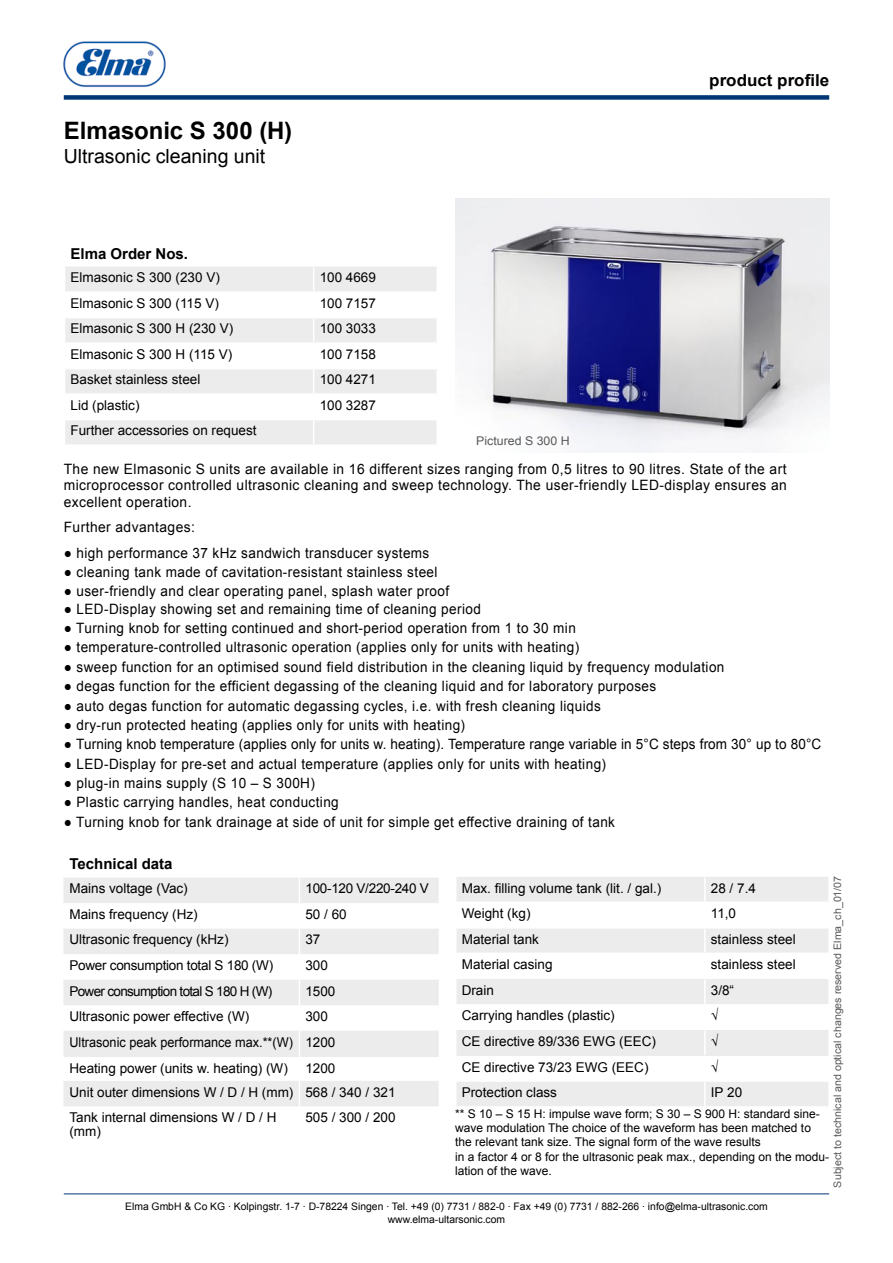
<style>
.page{position:relative;width:893px;height:1263px;background:#fff}
.page>*{position:absolute;margin:0;border:0;box-sizing:border-box;transform-origin:0 0}
.t1{font:700 24px "Arial";color:#000}
.t2{font:19.5px "Arial";color:#000}
.t3{font:700 16.5px "Arial";color:#000}
.t4{font:700 15px "Arial";color:#000}
.t5{font:14.25px "Arial";letter-spacing:.03em;color:#000;scale:.95 1}
.t6{font:14.25px/16.5px "Arial";letter-spacing:.03em;color:#000;text-align:justify}
.t7{font:14.25px "Arial";letter-spacing:.01em;color:#000;scale:.95 1}
.t8{font:13.5px/13.5px "Arial";color:#000}
.t9{font:13.5px "Arial";letter-spacing:-.02em;color:#000}
.t10{font:13.5px "Arial";color:#000;scale:.94 1}
.t11{font:13.5px "Arial";letter-spacing:-.05em;color:#000}
.t12{font:12px/14.4px "Arial";color:#000}
.t13{font:12px "Arial";color:#58585a}
.t14{font:10.35px "Arial";color:#000}
.t15{font:10.35px "Arial";color:#58585a}
</style>
<div class="page">
<svg style="left:63px;top:878px;width:376px;height:228px;fill:#ececed"></svg>
<svg style="left:299px;top:878px;width:1px;height:228px"></svg>
<svg style="left:65px;top:267px;width:371px;height:177px;fill:#ececed"></svg>
<hr style="left:65px;top:291px;width:249px;height:2px;background:#fff">
<hr style="left:314px;top:291px;width:122px;height:2px;background:#fff">
<hr style="left:65px;top:368px;width:249px;height:1px;background:#fff">
<hr style="left:314px;top:368px;width:122px;height:1px;background:#fff">
<hr style="left:65px;top:317px;width:249px;height:1px;background:#fff">
<hr style="left:314px;top:317px;width:122px;height:1px;background:#fff">
<hr style="left:65px;top:342px;width:249px;height:2px;background:#fff">
<hr style="left:314px;top:342px;width:122px;height:2px;background:#fff">
<hr style="left:65px;top:393px;width:249px;height:2px;background:#fff">
<hr style="left:314px;top:393px;width:122px;height:2px;background:#fff">
<hr style="left:65px;top:419px;width:249px;height:1px;background:#fff">
<hr style="left:314px;top:419px;width:122px;height:1px;background:#fff">
<svg style="left:313px;top:267px;width:1px;height:177px"></svg>
<div style="left:456px;top:877px;width:372px;height:229px;background:#ececed"></div>
<svg style="left:456px;top:903px;width:372px;height:178px"></svg>
<hr style="left:704px;top:954px;width:2px;height:24px;background:#fff">
<hr style="left:704px;top:979px;width:2px;height:24px;background:#fff">
<hr style="left:704px;top:1005px;width:2px;height:24px;background:#fff">
<hr style="left:704px;top:1031px;width:2px;height:24px;background:#fff">
<hr style="left:704px;top:1057px;width:2px;height:24px;background:#fff">
<hr style="left:704px;top:1082px;width:2px;height:24px;background:#fff">
<hr style="left:704px;top:877px;width:2px;height:24px;background:#fff">
<hr style="left:456px;top:901px;width:249px;height:2px;background:#fff">
<hr style="left:705px;top:901px;width:123px;height:2px;background:#fff">
<hr style="left:704px;top:903px;width:2px;height:24px;background:#fff">
<hr style="left:456px;top:927px;width:249px;height:1px;background:#fff">
<hr style="left:705px;top:927px;width:123px;height:1px;background:#fff">
<hr style="left:704px;top:928px;width:2px;height:24px;background:#fff">
<hr style="left:456px;top:952px;width:249px;height:2px;background:#fff">
<hr style="left:705px;top:952px;width:123px;height:2px;background:#fff">
<hr style="left:64px;top:1193px;width:765px;height:1px;background:#003576">
<div style="left:64px;top:95px;width:765px;height:5px;background:#003576"></div>
<img style="left:63px;top:41px;width:103px;height:46px">
<img style="left:455px;top:199px;width:374px;height:253px">
<p class="t1" style="left:64px;top:115px;width:230px">Elmasonic S 300 (H)</p>
<p class="t2" style="left:64px;top:143px;width:203px">Ultrasonic cleaning unit</p>
<p class="t4" style="left:71px;top:244px;width:119px">Elma Order Nos.</p>
<p class="t8" style="left:71px;top:271px;width:151px">Elmasonic S 300 (230 V)</p>
<p class="t8" style="left:320px;top:271px;width:58px">100 4669</p>
<p class="t8" style="left:71px;top:297px;width:150px">Elmasonic S 300 (115 V)</p>
<p class="t8" style="left:320px;top:297px;width:58px">100 7157</p>
<p class="t8" style="left:71px;top:322px;width:164px">Elmasonic S 300 H (230 V)</p>
<p class="t8" style="left:320px;top:322px;width:58px">100 3033</p>
<p class="t8" style="left:71px;top:348px;width:163px">Elmasonic S 300 H (115 V)</p>
<p class="t8" style="left:320px;top:348px;width:58px">100 7158</p>
<p class="t8" style="left:71px;top:373px;width:131px">Basket stainless steel</p>
<p class="t8" style="left:320px;top:373px;width:58px">100 4271</p>
<p class="t8" style="left:71px;top:399px;width:71px">Lid (plastic)</p>
<p class="t8" style="left:320px;top:399px;width:58px">100 3287</p>
<p class="t8" style="left:71px;top:424px;width:188px">Further accessories on request</p>
<p class="t13" style="left:476px;top:433px;width:95px">Pictured S 300 H</p>
<p class="t3" style="left:709px;top:70px;width:121px">product profile</p>
<p class="t6" style="left:64px;top:461px;width:724px">The new Elmasonic S units are available in 16 different sizes ranging from 0,5 litres to 90 litres. State of the art microprocessor controlled ultrasonic cleaning and sweep technology. The user-friendly LED-display ensures an excellent operation.</p>
<p class="t6" style="left:64px;top:519px;width:133px">Further advantages:</p>
<p class="t5" style="left:64px;top:543px;width:386px">● high performance 37 kHz sandwich transducer systems</p>
<p class="t5" style="left:64px;top:563px;width:395px">● cleaning tank made of cavitation-resistant stainless steel</p>
<p class="t5" style="left:64px;top:582px;width:407px">● user-friendly and clear operating panel, splash water proof</p>
<p class="t5" style="left:64px;top:599px;width:441px">● LED-Display showing set and remaining time of cleaning period</p>
<p class="t5" style="left:64px;top:619px;width:541px">● Turning knob for setting continued and short-period operation from 1 to 30 min</p>
<p class="t5" style="left:64px;top:638px;width:544px">● temperature-controlled ultrasonic operation (applies only for units with heating)</p>
<p class="t5" style="left:64px;top:657px;width:697px">● sweep function for an optimised sound field distribution in the cleaning liquid by frequency modulation</p>
<p class="t5" style="left:64px;top:677px;width:625px">● degas function for the efficient degassing of the cleaning liquid and for laboratory purposes</p>
<p class="t5" style="left:64px;top:696px;width:567px">● auto degas function for automatic degassing cycles, i.e. with fresh cleaning liquids</p>
<p class="t5" style="left:64px;top:716px;width:424px">● dry-run protected heating (applies only for units with heating)</p>
<p class="t7" style="left:64px;top:735px;width:799px">● Turning knob temperature (applies only for units w. heating). Temperature range variable in 5°C steps from 30° up to 80°C</p>
<p class="t5" style="left:64px;top:754px;width:572px">● LED-Display for pre-set and actual temperature (applies only for units with heating)</p>
<p class="t5" style="left:64px;top:774px;width:266px">● plug-in mains supply (S 10 – S 300H)</p>
<p class="t5" style="left:64px;top:793px;width:291px">● Plastic carrying handles, heat conducting</p>
<p class="t5" style="left:64px;top:812px;width:582px">● Turning knob for tank drainage at side of unit for simple get effective draining of tank</p>
<p class="t4" style="left:69px;top:854px;width:105px">Technical data</p>
<p class="t8" style="left:69px;top:882px;width:120px">Mains voltage (Vac)</p>
<p class="t9" style="left:305px;top:880px;width:125px">100-120 V/220-240 V</p>
<p class="t8" style="left:69px;top:908px;width:130px">Mains frequency (Hz)</p>
<p class="t8" style="left:305px;top:908px;width:43px">50 / 60</p>
<p class="t8" style="left:69px;top:933px;width:161px">Ultrasonic frequency (kHz)</p>
<p class="t8" style="left:305px;top:933px;width:17px">37</p>
<p class="t9" style="left:69px;top:956px;width:205px">Power consumption total S 180 (W)</p>
<p class="t8" style="left:305px;top:959px;width:24px">300</p>
<p class="t11" style="left:69px;top:982px;width:204px">Power consumption total S 180 H (W)</p>
<p class="t8" style="left:305px;top:984px;width:32px">1500</p>
<p class="t8" style="left:69px;top:1010px;width:181px">Ultrasonic power effective (W)</p>
<p class="t8" style="left:305px;top:1010px;width:24px">300</p>
<p class="t10" style="left:69px;top:1033px;width:239px">Ultrasonic peak performance max.**(W)</p>
<p class="t8" style="left:305px;top:1035px;width:32px">1200</p>
<p class="t8" style="left:69px;top:1061px;width:220px">Heating power (units w. heating) (W)</p>
<p class="t8" style="left:305px;top:1061px;width:32px">1200</p>
<p class="t8" style="left:69px;top:1085px;width:225px">Unit outer dimensions W / D / H (mm)</p>
<p class="t8" style="left:305px;top:1085px;width:92px">568 / 340 / 321</p>
<p class="t8" style="left:69px;top:1111px;width:209px">Tank internal dimensions W / D / H (mm)</p>
<p class="t8" style="left:305px;top:1111px;width:92px">505 / 300 / 200</p>
<p class="t15" style="left:831px;top:1187px;width:313px;rotate:-90deg">Subject to technical and optical changes reserved Elma_ch_01/07</p>
<p class="t8" style="left:462px;top:881px;width:201px">Max. filling volume tank (lit. / gal.)</p>
<p class="t8" style="left:711px;top:881px;width:47px">28 / 7.4</p>
<p class="t8" style="left:462px;top:907px;width:70px">Weight (kg)</p>
<p class="t8" style="left:711px;top:907px;width:27px">11,0</p>
<p class="t8" style="left:462px;top:932px;width:79px">Material tank</p>
<p class="t8" style="left:711px;top:932px;width:86px">stainless steel</p>
<p class="t8" style="left:462px;top:958px;width:92px">Material casing</p>
<p class="t8" style="left:711px;top:958px;width:86px">stainless steel</p>
<p class="t8" style="left:462px;top:983px;width:34px">Drain</p>
<p class="t8" style="left:711px;top:983px;width:25px">3/8“</p>
<p class="t8" style="left:462px;top:1009px;width:155px">Carrying handles (plastic)</p>
<p class="t8" style="left:711px;top:1009px;width:9px">√</p>
<p class="t8" style="left:462px;top:1034px;width:196px">CE directive 89/336 EWG (EEC)</p>
<p class="t8" style="left:711px;top:1034px;width:9px">√</p>
<p class="t8" style="left:462px;top:1060px;width:188px">CE directive 73/23 EWG (EEC)</p>
<p class="t8" style="left:711px;top:1060px;width:9px">√</p>
<p class="t8" style="left:462px;top:1086px;width:97px">Protection class</p>
<p class="t8" style="left:711px;top:1086px;width:33px">IP 20</p>
<p class="t12" style="left:455px;top:1106px;width:366px">** S 10 – S 15 H: impulse wave form; S 30 – S 900 H: standard sine&shy;wave modulation The choice of the waveform has been matched to the relevant tank size. The signal form of the wave results</p>
<p class="t12" style="left:455px;top:1149px;width:376px">in a factor 4 or 8 for the ultrasonic peak max., depending on the modu&shy;lation of the wave.</p>
<p class="t14" style="left:125px;top:1199px;width:644px">Elma GmbH &amp; Co KG · Kolpingstr. 1-7 · D-78224 Singen · Tel. +49 (0) 7731 / 882-0 · Fax +49 (0) 7731 / 882-266 · info@elma-ultrasonic.com</p>
<p class="t14" style="left:388px;top:1213px;width:119px">www.elma-ultarsonic.com</p>
</div>
